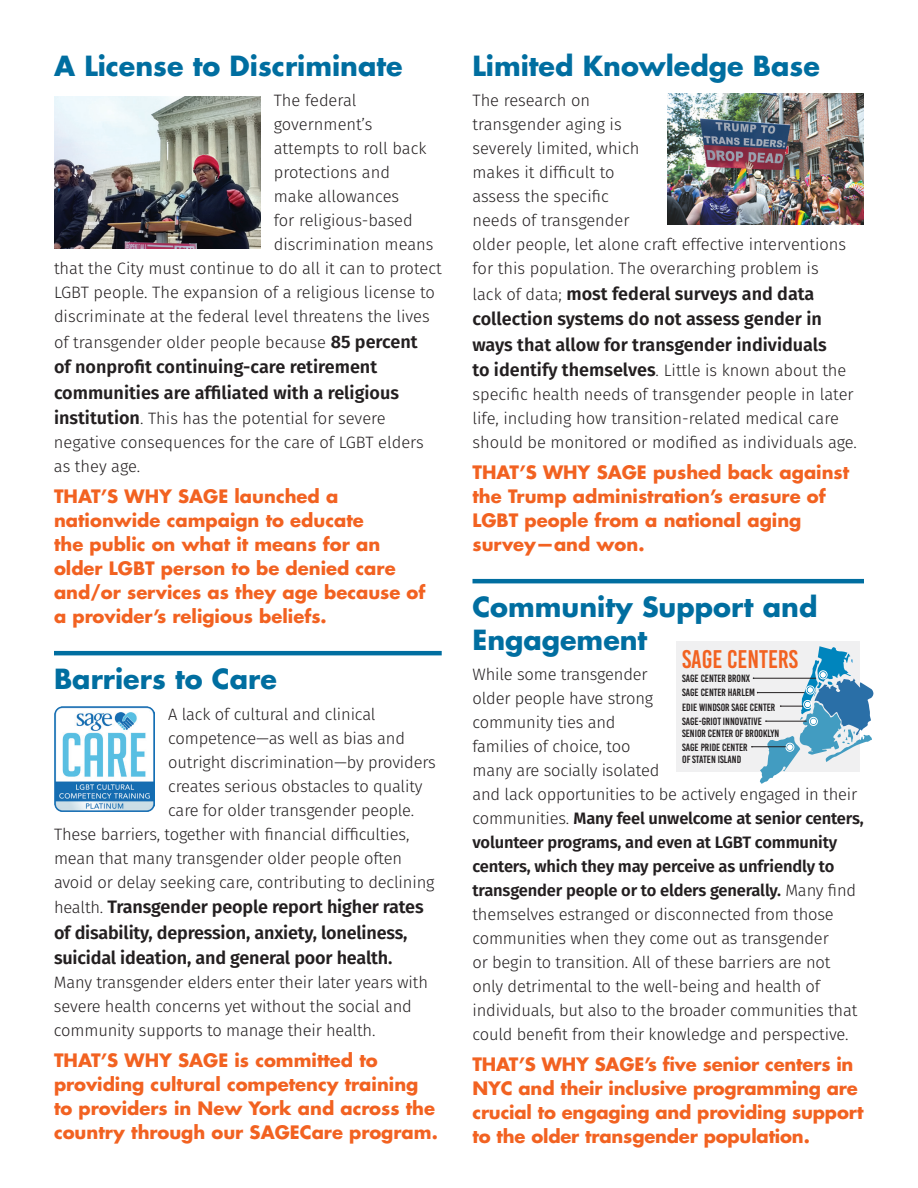
<style>
.page{position:relative;width:918px;height:1188px;background:#fff}
.page>*{position:absolute;margin:0;border:0;box-sizing:border-box;transform-origin:0 0}
.t1{font:700 27px/32.4px "Futura";color:#006ea0}
.t2{font:25.5px "Bebas Kai";color:#f26221}
.t3{font:700 18px/24px "Futura";color:#f26221}
.t4{font:600 18px/25.5px "Fira Sans";letter-spacing:-.01em;color:#231f20}
.t5{font:300 16.5px/24px "Fira Sans";letter-spacing:-.01em;color:#231f20}
.t6{font:10.5px/14.1px "Bebas Kai";color:#231f20}
.s1{font-weight:600;font-size:18px}
.s2{font-weight:300;font-size:16.5px}
.s3{font-weight:600}
</style>
<div class="page">
<hr style="left:54px;top:651px;width:388px;height:4px;background:#006ea0">
<img style="left:668px;top:94px;width:196px;height:131px">
<hr style="left:472px;top:579px;width:392px;height:4px;background:#006ea0">
<img style="left:54px;top:97px;width:206px;height:152px">
<img style="left:54px;top:707px;width:101px;height:105px">
<div style="left:676px;top:641px;width:184px;height:131px;background:#f0f0f1"></div>
<svg style="left:751px;top:646px;width:123px;height:138px"></svg>
<h1 class="t1" style="left:54px;top:49px;width:350px">A License to Discriminate</h1>
<p class="t5" style="left:274px;top:88px;width:84px">The federal</p>
<p class="t5" style="left:274px;top:112px;width:100px">government’s</p>
<p class="t5" style="left:274px;top:136px;width:154px">attempts to roll back</p>
<p class="t5" style="left:274px;top:160px;width:118px">protections and</p>
<p class="t5" style="left:274px;top:184px;width:127px">make allowances</p>
<p class="t5" style="left:274px;top:208px;width:141px">for religious-based</p>
<p class="t5" style="left:274px;top:232px;width:161px">discrimination means</p>
<p class="t5" style="left:54px;top:257px;width:389px">that the City must continue to do all it can to protect</p>
<p class="t5" style="left:54px;top:281px;width:382px">LGBT people. The expansion of a religious license to</p>
<p class="t5" style="left:54px;top:305px;width:377px">discriminate at the federal level threatens the lives</p>
<p class="t5" style="left:54px;top:330px;width:365px">of transgender older people because <span class="s1">85 percent</span></p>
<p class="t4" style="left:54px;top:353px;width:347px">of nonprofit continuing-care retirement communities are affiliated with a religious</p>
<p class="t5" style="left:54px;top:406px;width:371px"><span class="s1">institution</span>. This has the potential for severe negative consequences for the care of LGBT elders as they age.</p>
<p class="t3" style="left:54px;top:484px;width:373px">THAT’S WHY SAGE launched a nationwide campaign to educate<br>the public on what it means for an older LGBT person to be denied care and/or services as they age because of a provider’s religious beliefs.</p>
<h1 class="t1" style="left:54px;top:663px;width:224px">Barriers to Care</h1>
<p class="t5" style="left:168px;top:702px;width:209px">A lack of cultural and clinical</p>
<p class="t5" style="left:168px;top:726px;width:238px">competence—as well as bias and</p>
<p class="t5" style="left:168px;top:750px;width:269px">outright discrimination—by providers</p>
<p class="t5" style="left:168px;top:774px;width:256px">creates serious obstacles to quality</p>
<p class="t5" style="left:168px;top:798px;width:247px">care for older transgender people.</p>
<p class="t5" style="left:54px;top:822px;width:357px">These barriers, together with financial difficulties,</p>
<p class="t5" style="left:54px;top:846px;width:350px">mean that many transgender older people often</p>
<p class="t5" style="left:54px;top:870px;width:382px">avoid or delay seeking care, contributing to declining</p>
<p class="t4" style="left:54px;top:893px;width:371px"><span class="s2">health.</span> Transgender people report higher rates of disability, depression, anxiety, loneliness, suicidal ideation, and general poor health.</p>
<p class="t5" style="left:54px;top:971px;width:376px">Many transgender elders enter their later years with severe health concerns yet without the social and community supports to manage their health.</p>
<p class="t3" style="left:54px;top:1048px;width:385px">THAT’S WHY SAGE is committed to providing cultural competency training to providers in New York and across the country through our SAGECare program.</p>
<h1 class="t1" style="left:472px;top:49px;width:349px">Limited Knowledge Base</h1>
<p class="t5" style="left:472px;top:88px;width:375px">The research on<br>transgender aging is<br>severely limited, which<br>makes it difficult to<br>assess the specific<br>needs of transgender<br>older people, let alone craft effective interventions for this population. The overarching problem is</p>
<p class="t4" style="left:472px;top:280px;width:356px"><span class="s2">lack of data;</span> most federal surveys and data collection systems do not assess gender in ways that allow for transgender individuals</p>
<p class="t5" style="left:472px;top:358px;width:386px"><span class="s1">to identify themselves</span>. Little is known about the specific health needs of transgender people in later life, including how transition-related medical care should be monitored or modified as individuals age.</p>
<p class="t3" style="left:472px;top:460px;width:378px">THAT’S WHY SAGE pushed back against the Trump administration’s erasure of<br>LGBT people from a national aging survey—and won.</p>
<h1 class="t1" style="left:472px;top:591px;width:347px">Community Support and<br>Engagement</h1>
<p class="t5" style="left:472px;top:663px;width:393px">While some transgender<br>older people have strong<br>community ties and<br>families of choice, too<br>many are socially isolated<br>and lack opportunities to be actively engaged in their communities. <span class="s3">Many feel unwelcome at senior centers, volunteer programs, and even at LGBT community centers, which they may perceive as unfriendly to transgender people or to elders generally.</span> Many find themselves estranged or disconnected from those communities when they come out as transgender<br>or begin to transition. All of these barriers are not only detrimental to the well-being and health of individuals, but also to the broader communities that could benefit from their knowledge and perspective.</p>
<p class="t3" style="left:472px;top:1052px;width:393px">THAT’S WHY SAGE’s five senior centers in NYC and their inclusive programming are crucial to engaging and providing support to the older transgender population.</p>
<h2 class="t2" style="left:682px;top:646px;width:117px">SAGE CENTERS</h2>
<p class="t6" style="left:682px;top:672px;width:95px">SAGE CENTER BRONX<br>SAGE CENTER HARLEM<br>EDIE WINDSOR SAGE CENTER<br>SAGE-GRIOT INNOVATIVE</p>
<p class="t6" style="left:682px;top:726px;width:99px">SENIOR CENTER OF BROOKLYN<br>SAGE PRIDE CENTER</p>
<p class="t6" style="left:682px;top:752px;width:61px">OF STATEN ISLAND</p>
</div>
